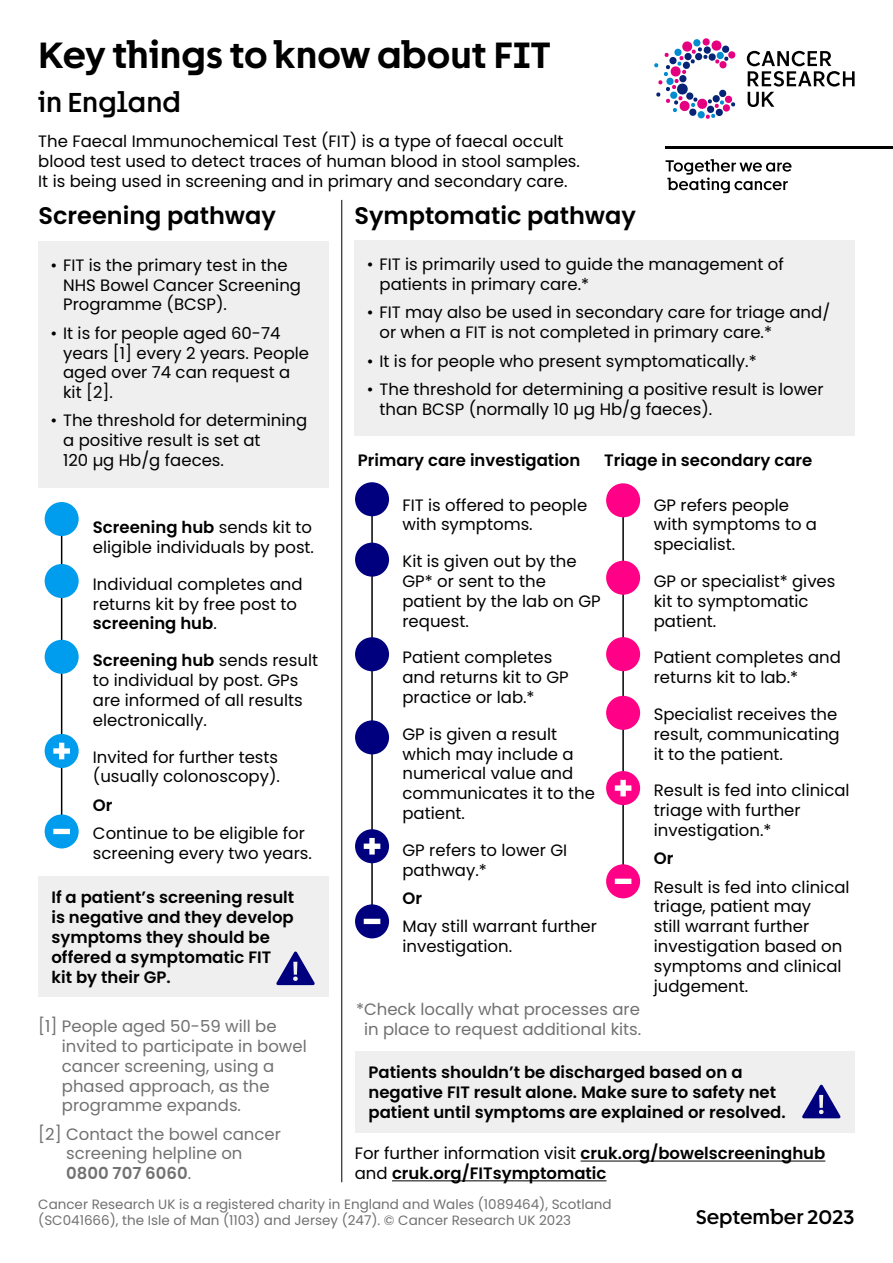
<style>
.page{position:relative;width:893px;height:1263px;background:#fff}
.page>*{position:absolute;margin:0;border:0;box-sizing:border-box;transform-origin:0 0}
.t1{font:600 36px "Progress";color:#000}
.t2{font:500 27px "Progress";color:#000}
.t3{font:600 24px "Poppins";color:#000}
.t4{font:500 19.5px "Progress";color:#000}
.t5{font:16.5px/19.8px "Poppins";color:#000}
.t6{font:600 16.5px/19.8px "Poppins";color:#000}
.t7{font:16.5px/19.8px "Poppins";color:#727171}
.t8{font:13.5px/16.2px "Poppins";color:#727171}
.s1{font-weight:600}
.s2{font-weight:400}
</style>
<div class="page">
<svg style="left:654px;top:38px;width:82px;height:81px"></svg>
<svg style="left:747px;top:51px;width:108px;height:56px"></svg>
<hr style="left:665px;top:146px;width:228px;height:3px;background:#000">
<svg style="left:665px;top:159px;width:126px;height:34px"></svg>
<hr style="left:61px;top:767px;width:1px;height:59px;background:#000">
<hr style="left:371px;top:860px;width:2px;height:48px;background:#000">
<div style="left:38px;top:241px;width:290px;height:246px;background:#efefef"></div>
<hr style="left:581px;top:1160px;width:244px;height:1px;background:#000">
<hr style="left:392px;top:1180px;width:214px;height:1px;background:#000">
<div style="left:38px;top:876px;width:290px;height:121px;background:#efefef"></div>
<svg style="left:276px;top:951px;width:39px;height:34px"></svg>
<div style="left:355px;top:1051px;width:500px;height:82px;background:#efefef"></div>
<svg style="left:802px;top:1084px;width:39px;height:34px"></svg>
<hr style="left:61px;top:525px;width:1px;height:215px;background:#000">
<div style="left:45px;top:502px;width:34px;height:34px;background:#009cee;border-radius:50%"></div>
<div style="left:45px;top:564px;width:34px;height:34px;background:#009cee;border-radius:50%"></div>
<div style="left:45px;top:640px;width:34px;height:34px;background:#009cee;border-radius:50%"></div>
<div style="left:354px;top:240px;width:501px;height:196px;background:#efefef"></div>
<hr style="left:371px;top:504px;width:2px;height:329px;background:#000">
<div style="left:355px;top:482px;width:34px;height:34px;background:#00007e;border-radius:50%"></div>
<div style="left:355px;top:637px;width:34px;height:34px;background:#00007e;border-radius:50%"></div>
<div style="left:355px;top:720px;width:34px;height:34px;background:#00007e;border-radius:50%"></div>
<hr style="left:622px;top:504px;width:2px;height:275px;background:#000">
<div style="left:606px;top:483px;width:34px;height:34px;background:#ff0087;border-radius:50%"></div>
<div style="left:606px;top:637px;width:34px;height:34px;background:#ff0087;border-radius:50%"></div>
<div style="left:606px;top:696px;width:34px;height:34px;background:#ff0087;border-radius:50%"></div>
<div style="left:355px;top:543px;width:34px;height:34px;background:#00007e;border-radius:50%"></div>
<div style="left:606px;top:561px;width:34px;height:34px;background:#ff0087;border-radius:50%"></div>
<hr style="left:341px;top:200px;width:1px;height:982px;background:#000">
<svg style="left:45px;top:814px;width:34px;height:34px"></svg>
<svg style="left:355px;top:904px;width:34px;height:34px"></svg>
<svg style="left:45px;top:734px;width:34px;height:34px"></svg>
<svg style="left:355px;top:829px;width:34px;height:34px"></svg>
<hr style="left:622px;top:801px;width:2px;height:73px;background:#000">
<svg style="left:606px;top:864px;width:34px;height:34px"></svg>
<svg style="left:606px;top:771px;width:34px;height:34px"></svg>
<h1 class="t1" style="left:38px;top:26px;width:514px">Key things to know about FIT</h1>
<h2 class="t2" style="left:38px;top:81px;width:144px">in England</h2>
<p class="t5" style="left:38px;top:131px;width:543px">The Faecal Immunochemical Test (FIT) is a type of faecal occult blood test used to detect traces of human blood in stool samples.<br>It is being used in screening and in primary and secondary care.</p>
<h3 class="t3" style="left:38px;top:202px;width:239px">Screening pathway</h3>
<p class="t5" style="left:63px;top:255px;width:239px;text-indent:-13px">• FIT is the primary test in the<br>NHS Bowel Cancer Screening<br>Programme (BCSP).</p>
<p class="t5" style="left:63px;top:323px;width:248px;text-indent:-13px">• It is for people aged 60-74 years [1] every 2 years. People aged over 74 can request a kit [2].</p>
<p class="t5" style="left:63px;top:411px;width:246px;text-indent:-13px">• The threshold for determining a positive result is set at<br>120 µg Hb/g faeces.</p>
<p class="t5" style="left:93px;top:518px;width:223px"><span class="s1">Screening hub</span> sends kit to eligible individuals by post.</p>
<p class="t5" style="left:93px;top:574px;width:211px">Individual completes and returns kit by free post to <span class="s1">screening hub</span>.</p>
<p class="t5" style="left:93px;top:651px;width:227px"><span class="s1">Screening hub</span> sends result to individual by post. GPs are informed of all results electronically.</p>
<p class="t5" style="left:93px;top:747px;width:189px">Invited for further tests (usually colonoscopy).</p>
<p class="t6" style="left:93px;top:795px;width:21px">Or</p>
<p class="t5" style="left:93px;top:823px;width:220px">Continue to be eligible for screening every two years.</p>
<p class="t6" style="left:51px;top:888px;width:244px">If a patient’s screening result is negative and they develop symptoms they should be offered a symptomatic FIT kit by their GP.</p>
<p class="t7" style="left:62px;top:1016px;width:246px;text-indent:-24px">[1] People aged 50-59 will be invited to participate in bowel cancer screening, using a phased approach, as the programme expands.</p>
<p class="t7" style="left:66px;top:1124px;width:216px;text-indent:-28px">[2] Contact the bowel cancer screening helpline on<br><span class="s1">0800 707 6060</span>.</p>
<h3 class="t3" style="left:354px;top:202px;width:283px">Symptomatic pathway</h3>
<p class="t5" style="left:379px;top:255px;width:406px;text-indent:-13px">• FIT is primarily used to guide the management of patients in primary care.*</p>
<p class="t5" style="left:379px;top:303px;width:452px;text-indent:-13px">• FIT may also be used in secondary care for triage and/ or when a FIT is not completed in primary care.*</p>
<p class="t5" style="left:367px;top:351px;width:391px">• It is for people who present symptomatically.*</p>
<p class="t5" style="left:379px;top:379px;width:446px;text-indent:-13px">• The threshold for determining a positive result is lower than BCSP (normally 10 µg Hb/g faeces).</p>
<p class="t6" style="left:358px;top:451px;width:224px">Primary care investigation</p>
<p class="t6" style="left:604px;top:451px;width:210px">Triage in secondary care</p>
<p class="t5" style="left:402px;top:495px;width:186px">FIT is offered to people with symptoms.</p>
<p class="t5" style="left:402px;top:551px;width:200px">Kit is given out by the<br>GP* or sent to the patient by the lab on GP request.</p>
<p class="t5" style="left:402px;top:648px;width:168px">Patient completes and returns kit to GP practice or lab.*</p>
<p class="t5" style="left:402px;top:724px;width:194px">GP is given a result which may include a numerical value and communicates it to the patient.</p>
<p class="t5" style="left:402px;top:840px;width:166px">GP refers to lower GI pathway.*</p>
<p class="t6" style="left:402px;top:888px;width:21px">Or</p>
<p class="t5" style="left:402px;top:917px;width:196px">May still warrant further investigation.</p>
<p class="t7" style="left:356px;top:999px;width:287px;text-align:center">*Check locally what processes are in place to request additional kits.</p>
<p class="t5" style="left:654px;top:495px;width:165px">GP refers people with symptoms to a specialist.</p>
<p class="t5" style="left:654px;top:571px;width:183px">GP or specialist* gives kit to symptomatic patient.</p>
<p class="t5" style="left:654px;top:648px;width:189px">Patient completes and returns kit to lab.*</p>
<p class="t5" style="left:654px;top:704px;width:187px">Specialist receives the result, communicating it to the patient.</p>
<p class="t5" style="left:654px;top:781px;width:197px">Result is fed into clinical triage with further investigation.*</p>
<p class="t6" style="left:654px;top:849px;width:21px">Or</p>
<p class="t5" style="left:654px;top:877px;width:197px">Result is fed into clinical triage, patient may<br>still warrant further investigation based on symptoms and clinical judgement.</p>
<p class="t6" style="left:369px;top:1062px;width:419px">Patients shouldn’t be discharged based on a negative FIT result alone. Make sure to safety net patient until symptoms are explained or resolved.</p>
<p class="t6" style="left:355px;top:1144px;width:472px"><span class="s2">For further information visit</span> cruk.org/bowelscreeninghub <span class="s2">and</span> cruk.org/FITsymptomatic</p>
<p class="t8" style="left:38px;top:1196px;width:575px">Cancer Research UK is a registered charity in England and Wales (1089464), Scotland (SC041666), the Isle of Man (1103) and Jersey (247). © Cancer Research UK 2023</p>
<p class="t4" style="left:696px;top:1201px;width:160px">September 2023</p>
</div>
